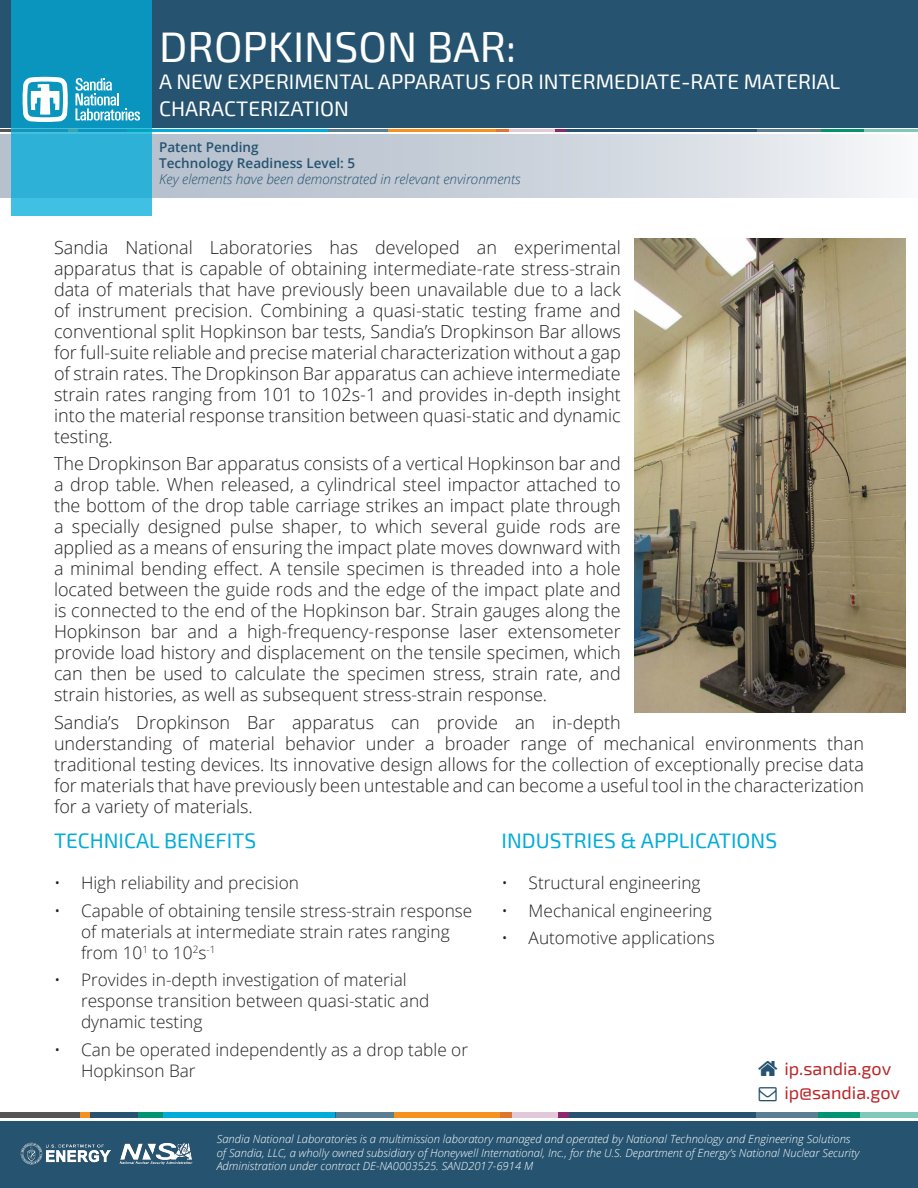
<style>
.page{position:relative;width:918px;height:1188px;background:#fff}
.page>*{position:absolute;margin:0;border:0;box-sizing:border-box;transform-origin:0 0}
.Heading{font:42.75px "Exo 2";color:#fff}
.Heading-2{font:21px/27px "Exo 2";color:#fff}
.Subheadings{font:21px "Exo 2";color:#00acd9}
.Body_Text{font:300 18px/21px "Open Sans";color:#231f20;text-align:justify}
.t1{font:18px "Exo 2";color:#ba2627}
.t2{font:300 17.25px/21px "Open Sans";color:#231f20}
.t3{font:italic 300 13.5px "Open Sans";color:#255370}
.t4{font:600 13.5px "Open Sans";color:#255370}
.t5{font:italic 300 11.25px/13.5px "Open Sans";color:#fff}
</style>
<div class="page">
<div style="left:0;top:0;width:918px;height:127px;background:#255370"></div>
<hr style="left:0;top:129px;width:70px;height:3px;background:#1e1d1e">
<hr style="left:150px;top:129px;width:178px;height:3px;background:#00acd9">
<hr style="left:328px;top:129px;width:60px;height:3px;background:#255370">
<hr style="left:388px;top:129px;width:120px;height:3px;background:#f6911e">
<svg style="left:556px;top:129px;width:10px;height:3px"></svg>
<hr style="left:496px;top:129px;width:60px;height:3px;background:#8d286c">
<hr style="left:566px;top:129px;width:191px;height:3px;background:#255370">
<hr style="left:755px;top:129px;width:68px;height:3px;background:#255370">
<hr style="left:862px;top:129px;width:56px;height:3px;background:#009472">
<hr style="left:821px;top:129px;width:42px;height:3px;background:#009472">
<svg style="left:0;top:134px;width:888px;height:64px;background:#ced4dd"></svg>
<div style="left:0;top:1112px;width:82px;height:6px;background:#565556"></div>
<div style="left:81px;top:1112px;width:9px;height:6px;background:#f6911e"></div>
<div style="left:90px;top:1112px;width:48px;height:6px;background:#255370"></div>
<div style="left:161px;top:1112px;width:174px;height:6px;background:#00acd9"></div>
<div style="left:138px;top:1112px;width:24px;height:6px;background:#009472"></div>
<div style="left:335px;top:1112px;width:59px;height:6px;background:#5b7e93"></div>
<div style="left:394px;top:1112px;width:118px;height:6px;background:#f6911e"></div>
<div style="left:558px;top:1112px;width:12px;height:6px;background:#8d286c"></div>
<svg style="left:500px;top:1112px;width:58px;height:6px"></svg>
<div style="left:569px;top:1112px;width:187px;height:6px;background:#255370"></div>
<div style="left:754px;top:1112px;width:66px;height:6px;background:#5b7e93"></div>
<div style="left:859px;top:1112px;width:59px;height:6px;background:#80c9b8"></div>
<div style="left:819px;top:1112px;width:41px;height:6px;background:#009472"></div>
<div style="left:0;top:1121px;width:918px;height:67px;background:#255370"></div>
<svg style="left:11px;top:0;width:141px;height:216px;background:#1ca3ca"></svg>
<svg style="left:22px;top:77px;width:46px;height:45px;background:#9cd4e4"></svg>
<svg style="left:75px;top:78px;width:65px;height:43px;background:#50b3d0"></svg>
<img style="left:20px;top:1142px;width:91px;height:23px">
<img style="left:119px;top:1143px;width:74px;height:22px">
<img style="left:634px;top:238px;width:271px;height:474px">
<p class="Heading" style="left:159px;top:22px;width:359px">DROPKINSON BAR:</p>
<p class="Heading-2" style="left:159px;top:68px;width:683px">A NEW EXPERIMENTAL APPARATUS FOR INTERMEDIATE-RATE MATERIAL<br>CHARACTERIZATION</p>
<p class="t4" style="left:159px;top:137px;width:101px">Patent Pending</p>
<p class="t4" style="left:159px;top:154px;width:197px">Technology Readiness Level: 5</p>
<p class="t3" style="left:159px;top:170px;width:363px">Key elements have been demonstrated in relevant environments</p>
<p class="Body_Text" style="left:54px;top:236px;width:568px">Sandia National Laboratories has developed an experimental apparatus that is capable of obtaining intermediate-rate stress-strain data of materials that have previously been unavailable due to a lack of instrument precision. Combining a quasi-static testing frame and conventional split Hopkinson bar tests, Sandia’s Dropkinson Bar allows for full-suite reliable and precise material characterization without a gap of strain rates. The Dropkinson Bar apparatus can achieve intermediate strain rates ranging from 101 to 102s-1 and provides in-depth insight into the material response transition between quasi-static and dynamic testing.</p>
<p class="Body_Text" style="left:54px;top:453px;width:568px">The Dropkinson Bar apparatus consists of a vertical Hopkinson bar and a drop table. When released, a cylindrical steel impactor attached to the bottom of the drop table carriage strikes an impact plate through a specially designed pulse shaper, to which several guide rods are applied as a means of ensuring the impact plate moves downward with a minimal bending effect. A tensile specimen is threaded into a hole located between the guide rods and the edge of the impact plate and is connected to the end of the Hopkinson bar. Strain gauges along the Hopkinson bar and a high-frequency-response laser extensometer provide load history and displacement on the tensile specimen, which can then be used to calculate the specimen stress, strain rate, and strain histories, as well as subsequent stress-strain response.</p>
<p class="Body_Text" style="left:54px;top:712px;width:812px;text-align:left">Sandia’s Dropkinson Bar apparatus can provide an in-depth<br>understanding of material behavior under a broader range of mechanical environments than traditional testing devices. Its innovative design allows for the collection of exceptionally precise data for materials that have previously been untestable and can become a useful tool in the characterization for a variety of materials.</p>
<p class="Subheadings" style="left:54px;top:828px;width:204px">TECHNICAL BENEFITS</p>
<p class="t2" style="left:54px;top:872px;width:247px">• High reliability and precision</p>
<p class="t2" style="left:81px;top:899px;width:393px;text-indent:-27px">• Capable of obtaining tensile stress-strain response of materials at intermediate strain rates ranging from 10<sup>1</sup> to 10<sup>2</sup>s<sup>-1</sup></p>
<p class="t2" style="left:81px;top:969px;width:350px;text-indent:-27px">• Provides in-depth investigation of material response transition between quasi-static and dynamic testing</p>
<p class="t2" style="left:81px;top:1039px;width:389px;text-indent:-27px">• Can be operated independently as a drop table or<br>Hopkinson Bar</p>
<p class="Subheadings" style="left:502px;top:828px;width:277px">INDUSTRIES &amp; APPLICATIONS</p>
<p class="t2" style="left:502px;top:872px;width:200px">• Structural engineering</p>
<p class="t2" style="left:502px;top:899px;width:212px">• Mechanical engineering</p>
<p class="t2" style="left:502px;top:927px;width:215px">• Automotive applications</p>
<p class="t1" style="left:784px;top:1058px;width:108px">ip.sandia.gov</p>
<p class="t1" style="left:784px;top:1082px;width:117px">ip@sandia.gov</p>
<p class="t5" style="left:217px;top:1132px;width:644px">Sandia National Laboratories is a multimission laboratory managed and operated by National Technology and Engineering Solutions of Sandia, LLC, a wholly owned subsidiary of Honeywell International, Inc., for the U.S. Department of Energy’s National Nuclear Security<br>Administration under contract DE-NA0003525. SAND2017-6914 M</p>
</div>
